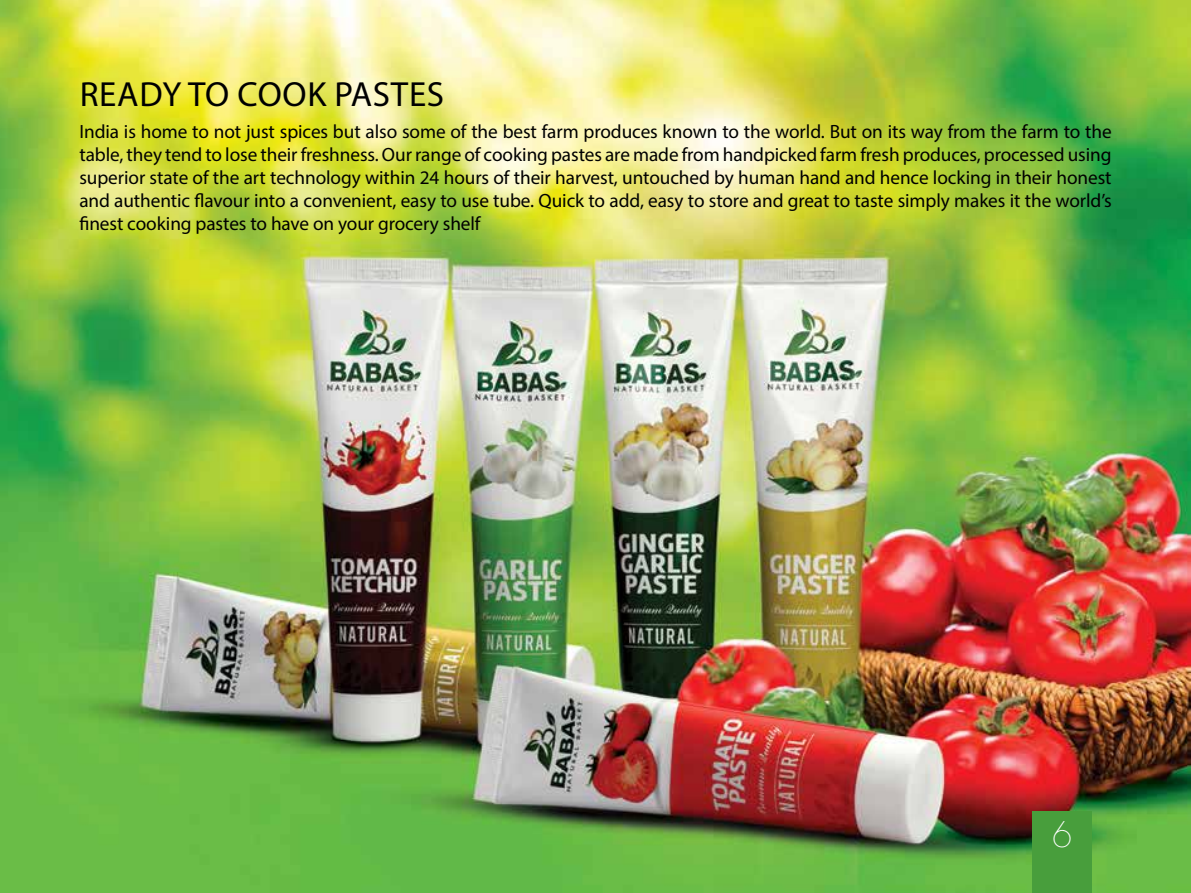
<style>
.page{position:relative;width:1191px;height:893px;background:#fff}
.page>*{position:absolute;margin:0;border:0;box-sizing:border-box;transform-origin:0 0}
.t1{font:35px "Myriad Pro";letter-spacing:.02em;color:#000}
.t2{font:200 35px "ITC Avant Garde Std";color:#fff}
.t3{font:19.25px/23.1px "Myriad Pro";letter-spacing:-.005em;color:#000;text-align:justify}
</style>
<div class="page">
<img style="left:0;top:0;width:1191px;height:893px">
<div style="left:1032px;top:811px;width:59px;height:82px;background:#489e3c"></div>
<h1 class="t1" style="left:80px;top:72px;width:366px">ready to coo k pastes</h1>
<p class="t3" style="left:79px;top:119px;width:1033px">India is home to not just spices but also some of the best farm produces known to the world. But on its way from the farm to the table, they tend to lose their freshness. Our range of cooking pastes are made from handpicked farm fresh produces, processed using superior state of the art technology within 24 hours of their harvest, untouched by human hand and hence locking in their honest and authentic flavour into a convenient, easy to use tube. Quick to add, easy to store and great to taste simply makes it the world’s finest cooking pastes to have on your grocery shelf</p>
<h1 class="t2" style="left:1052px;top:814px;width:21px">6</h1>
</div>
